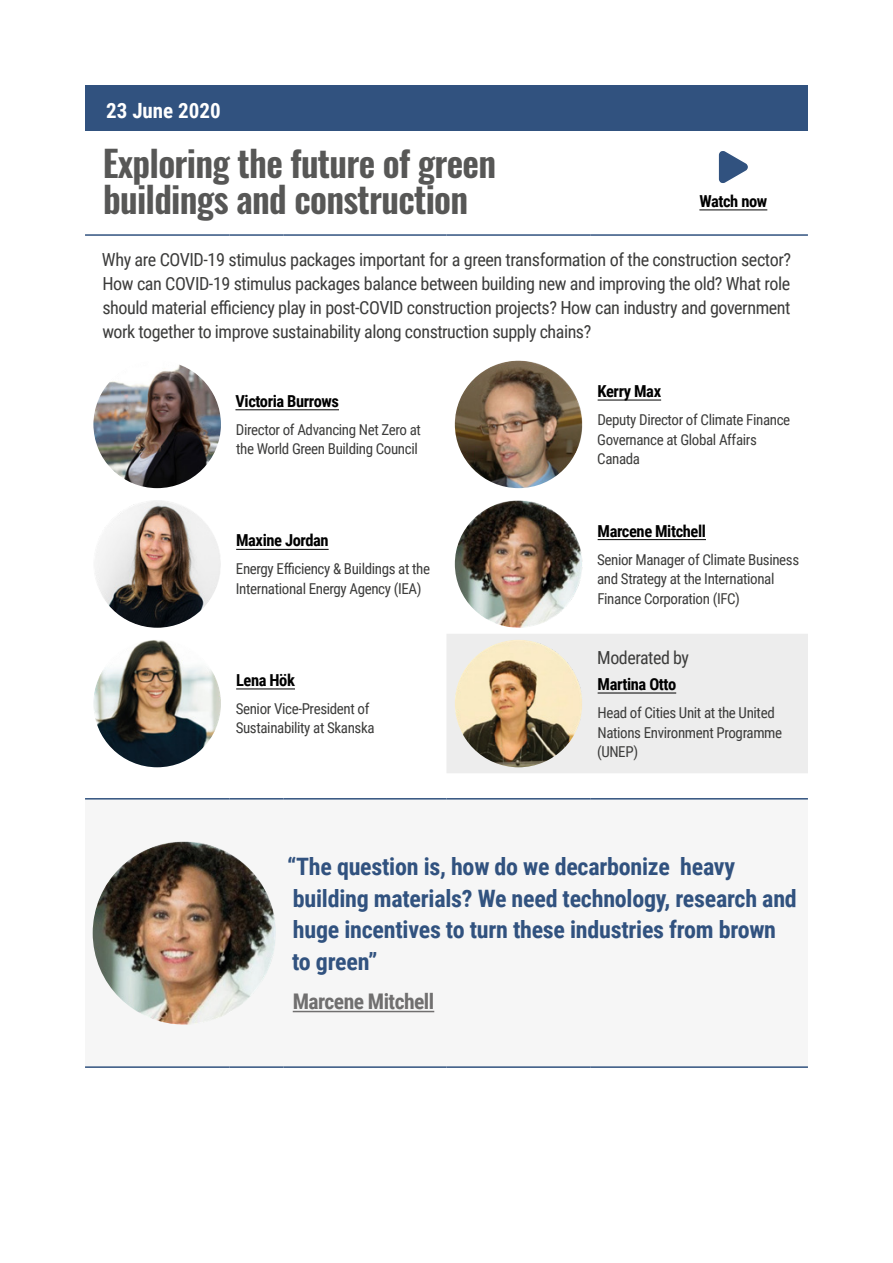
<style>
.page{position:relative;width:893px;height:1263px;background:#fff}
.page>*{position:absolute;margin:0;border:0;box-sizing:border-box;transform-origin:0 0}
.t1{font:600 36px/36px "Oswald";letter-spacing:-.02em;color:#575756}
.t2{font:700 24px/31.5px "Roboto Condensed";letter-spacing:-.01em;color:#31527f}
.t3{font:700 21.6px "Roboto Condensed";letter-spacing:-.025em;color:#706f6f}
.t4{font:700 21px "Roboto Condensed";color:#fff}
.t5{font:18px/24px "Roboto Condensed";letter-spacing:-.025em;color:#3c3c3b;text-align:justify}
.t6{font:700 16.5px "Roboto Condensed";letter-spacing:-.025em;color:#000}
.t7{font:15px/19.5px "Roboto Condensed";letter-spacing:-.025em;color:#3c3c3b}
</style>
<div class="page">
<div style="left:85px;top:85px;width:723px;height:46px;background:#31527f"></div>
<div style="left:447px;top:634px;width:361px;height:139px;background:#ededed"></div>
<div style="left:85px;top:799px;width:723px;height:226px;background:#f6f6f6"></div>
<hr style="left:85px;top:234px;width:144px;height:2px;background:#31527f">
<hr style="left:229px;top:234px;width:55px;height:2px;background:#31527f">
<hr style="left:284px;top:234px;width:162px;height:2px;background:#31527f">
<hr style="left:446px;top:234px;width:145px;height:2px;background:#31527f">
<hr style="left:591px;top:234px;width:217px;height:2px;background:#31527f">
<hr style="left:85px;top:798px;width:144px;height:1px;background:#31527f">
<hr style="left:229px;top:798px;width:55px;height:1px;background:#31527f">
<hr style="left:284px;top:798px;width:162px;height:1px;background:#31527f">
<hr style="left:446px;top:798px;width:145px;height:1px;background:#31527f">
<hr style="left:591px;top:798px;width:217px;height:1px;background:#31527f">
<hr style="left:85px;top:1066px;width:144px;height:2px;background:#31527f">
<hr style="left:229px;top:1066px;width:55px;height:2px;background:#31527f">
<hr style="left:284px;top:1066px;width:162px;height:2px;background:#31527f">
<hr style="left:446px;top:1066px;width:145px;height:2px;background:#31527f">
<hr style="left:591px;top:1066px;width:217px;height:2px;background:#31527f">
<hr style="left:699px;top:210px;width:68px;height:1px;background:#000">
<svg style="left:718px;top:151px;width:30px;height:32px"></svg>
<img style="left:93px;top:361px;width:128px;height:127px;border-radius:64px">
<hr style="left:235px;top:409px;width:104px;height:1px;background:#000">
<img style="left:455px;top:361px;width:127px;height:127px;border-radius:64px">
<hr style="left:598px;top:400px;width:63px;height:1px;background:#000">
<img style="left:93px;top:500px;width:128px;height:128px;border-radius:64px">
<hr style="left:236px;top:549px;width:93px;height:1px;background:#000">
<img style="left:455px;top:500px;width:127px;height:128px;border-radius:64px">
<hr style="left:598px;top:539px;width:108px;height:1px;background:#000">
<img style="left:93px;top:640px;width:128px;height:127px;border-radius:64px">
<hr style="left:236px;top:688px;width:59px;height:1px;background:#000">
<img style="left:455px;top:640px;width:127px;height:127px;border-radius:64px">
<hr style="left:598px;top:693px;width:78px;height:1px;background:#000">
<img style="left:93px;top:841px;width:183px;height:183px;border-radius:92px">
<hr style="left:293px;top:1011px;width:141px;height:1px;background:#706f6f">
<h3 class="t4" style="left:106px;top:96px;width:116px">23 June 2020</h3>
<h1 class="t1" style="left:103px;top:147px;width:395px">Exploring the future of green buildings and construction</h1>
<p class="t6" style="left:699px;top:189px;width:69px">Watch now</p>
<p class="t5" style="left:102px;top:246px;width:691px">Why are COVID-19 stimulus packages important for a green transformation of the construction sector?<br>How can COVID-19 stimulus packages balance between building new and improving the old? What role should material efficiency play in post-COVID construction projects? How can industry and government work together to improve sustainability along construction supply chains?</p>
<p class="t6" style="left:235px;top:389px;width:105px">Victoria Burrows</p>
<p class="t7" style="left:236px;top:419px;width:187px">Director of Advancing Net Zero at the World Green Building Council</p>
<p class="t6" style="left:236px;top:529px;width:94px">Maxine Jordan</p>
<p class="t7" style="left:236px;top:559px;width:196px">Energy Efficiency &amp; Buildings at the<br>International Energy Agency (IEA)</p>
<p class="t6" style="left:236px;top:668px;width:60px">Lena Hök</p>
<p class="t7" style="left:236px;top:698px;width:140px">Senior Vice-President of<br>Sustainability at Skanska</p>
<p class="t6" style="left:598px;top:380px;width:65px">Kerry Max</p>
<p class="t7" style="left:597px;top:409px;width:195px">Deputy Director of Climate Finance<br>Governance at Global Affairs<br>Canada</p>
<p class="t6" style="left:598px;top:519px;width:110px">Marcene Mitchell</p>
<p class="t7" style="left:597px;top:549px;width:204px">Senior Manager of Climate Business and Strategy at the International<br>Finance Corporation (IFC)</p>
<p class="t5" style="left:597px;top:644px;width:93px">Moderated by</p>
<p class="t6" style="left:598px;top:673px;width:80px">Martina Otto</p>
<p class="t7" style="left:597px;top:702px;width:187px">Head of Cities Unit at the United<br>Nations Environment Programme (UNEP)</p>
<h2 class="t2" style="left:287px;top:850px;width:511px">“The question is, how do we decarbonize heavy building materials? We need technology, research and huge incentives to turn these industries from brown<br>to green”</h2>
<h3 class="t3" style="left:293px;top:986px;width:143px">Marcene Mitchell</h3>
</div>
